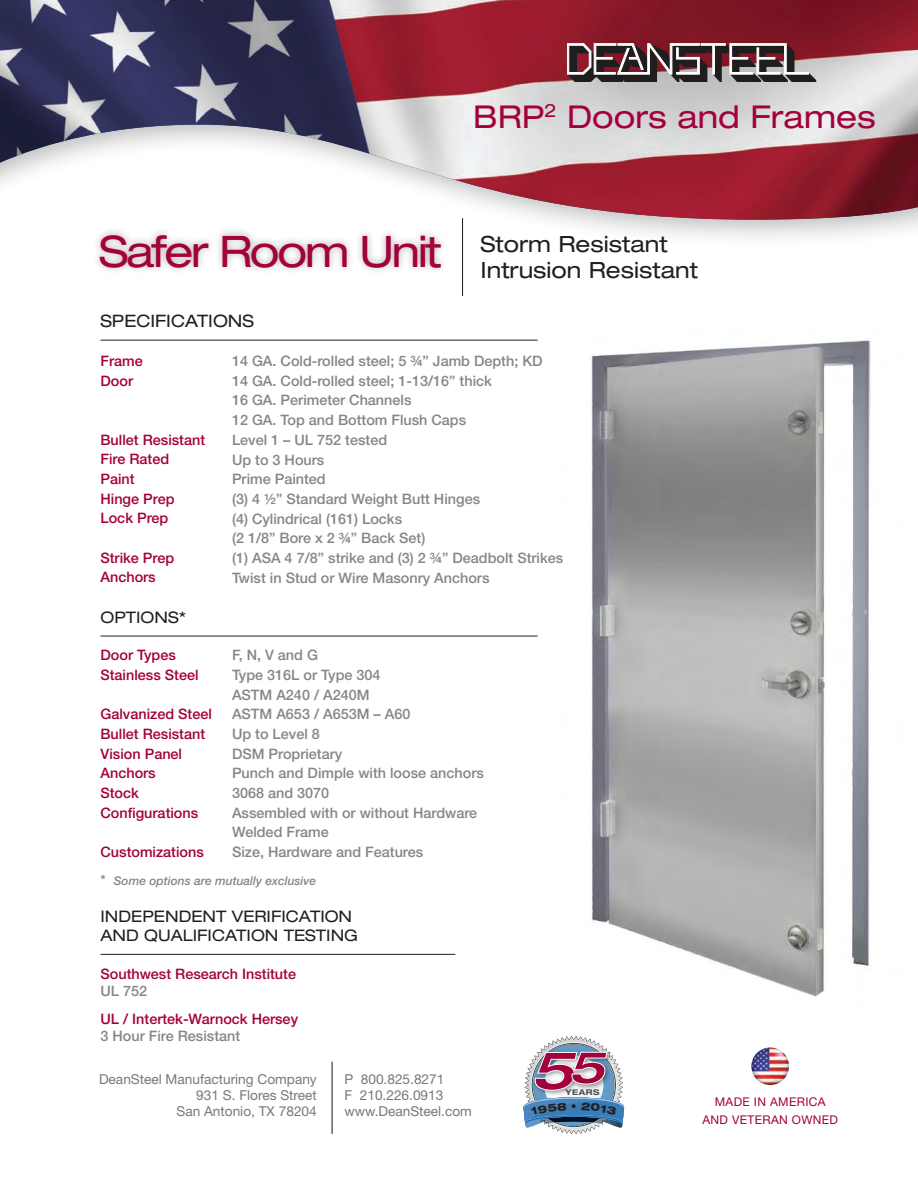
<style>
.page{position:relative;width:918px;height:1188px;background:#fff}
.page>*{position:absolute;margin:0;border:0;box-sizing:border-box;transform-origin:0 0}
.t1{font:expanded 31.5px "Helvetica Neue LT Std";color:#a3013c}
.t2{font:expanded 22.35px/26.8px "Helvetica Neue LT Std";color:#231f20}
.t3{font:expanded 17.1px "Helvetica Neue LT Std";color:#231f20}
.t4{font:expanded 15.9px/19px "Helvetica Neue LT Std";color:#231f20}
.t5{font:500 14.4px/19.6px "Helvetica Neue LT Std";color:#848689}
.t6{font:500 14.4px/19.6px "Helvetica Neue LT Std";color:#a3013c}
.t7{font:13.65px/16.4px "Helvetica Neue LT Std";color:#76787b;text-align:right}
.t8{font:italic 500 12px "Helvetica Neue LT Std";color:#848689}
.t9{font:12px/18px "Helvetica Neue LT Std";letter-spacing:.03em;color:#a3013c;text-align:center}
.t10{font:800 expanded 10.8px "Helvetica Neue LT Std";color:#231f20}
.t11{font:700 expanded 7.95px "Helvetica Neue LT Std";letter-spacing:.07em;color:#4b4c4d}
.s1{font-style:normal;font-size:14.4px}
</style>
<div class="page">
<img style="left:591px;top:340px;width:280px;height:657px">
<div style="left:0;top:0;width:918px;height:250px;background:#231f20;opacity:.3"></div>
<img style="left:0;top:0;width:918px;height:220px">
<img style="left:751px;top:1048px;width:38px;height:37px;border-radius:19px">
<hr style="left:332px;top:1062px;width:1px;height:72px;background:#231f20">
<svg style="left:567px;top:43px;width:249px;height:39px;background:#735e61"></svg>
<hr style="left:100px;top:340px;width:438px;height:1px;background:#231f20">
<hr style="left:100px;top:636px;width:438px;height:1px;background:#231f20">
<hr style="left:100px;top:954px;width:355px;height:1px;background:#231f20">
<hr style="left:462px;top:218px;width:1px;height:78px;background:#231f20">
<div style="left:92px;top:227px;width:357px;height:48px;background:#231f20;opacity:.36"></div>
<svg style="left:523px;top:1036px;width:101px;height:98px"></svg>
<h1 class="t1" style="left:473px;top:97px;width:404px">BRP<sup>2</sup> Doors and Frames</h1>
<h2 class="t2" style="left:99px;top:230px;width:600px;text-indent:381px">Storm Resistant<br><sup>Safer</sup> <sup>Room</sup> <sup>Unit</sup> Intrusion Resistant</h2>
<p class="t3" style="left:100px;top:310px;width:155px">SPECIFICATIONS</p>
<p class="t6" style="left:100px;top:351px;width:44px">Frame<br>Door</p>
<p class="t6" style="left:100px;top:430px;width:106px">Bullet Resistant<br>Fire Rated<br>Paint<br>Hinge Prep<br>Lock Prep</p>
<p class="t6" style="left:100px;top:548px;width:75px">Strike Prep<br>Anchors</p>
<p class="t4" style="left:100px;top:607px;width:13px">options</p>
<p class="t4" style="left:179px;top:607px;width:9px">*</p>
<p class="t5" style="left:232px;top:351px;width:333px">14 GA. Cold-rolled steel; 5 ¾” Jamb Depth; KD<br>14 GA. Cold-rolled steel; 1-13/16” thick<br>16 GA. Perimeter Channels<br>12 GA. Top and Bottom Flush Caps<br>Level 1 – UL 752 tested<br>Up to 3 Hours<br>Prime Painted<br>(3) 4 ½” Standard Weight Butt Hinges<br>(4) Cylindrical (161) Locks<br>(2 1/8” Bore x 2 ¾” Back Set)<br>(1) ASA 4 7/8” strike and (3) 2 ¾” Deadbolt Strikes<br>Twist in Stud or Wire Masonry Anchors</p>
<p class="t5" style="left:232px;top:645px;width:253px">F, N, V and G<br>Type 316L or Type 304<br>ASTM A240 / A240M<br>ASTM A653 / A653M – A60<br>Up to Level 8<br>DSM Proprietary<br>Punch and Dimple with loose anchors<br>3068 and 3070<br>Assembled with or without Hardware<br>Welded Frame<br>Size, Hardware and Features</p>
<p class="t8" style="left:100px;top:874px;width:217px"><span class="s1">*</span> Some options are mutually exclusive</p>
<p class="t6" style="left:100px;top:645px;width:100px">Door Types<br>Stainless Steel</p>
<p class="t6" style="left:100px;top:704px;width:113px">Galvanized Steel<br>Bullet Resistant<br>Vision Panel<br>Anchors<br>Stock<br>Configurations</p>
<p class="t6" style="left:100px;top:842px;width:105px">Customizations</p>
<p class="t4" style="left:100px;top:906px;width:259px">INDEPENDENT VERIFICATION<br>AND QUALIFICATION TESTING</p>
<p class="t6" style="left:100px;top:964px;width:197px">Southwest Research Institute</p>
<p class="t5" style="left:100px;top:981px;width:48px">UL 752</p>
<p class="t6" style="left:100px;top:1009px;width:199px">UL / Intertek-Warnock Hersey</p>
<p class="t5" style="left:100px;top:1026px;width:141px">3 Hour Fire Resistant</p>
<p class="t7" style="left:99px;top:1070px;width:219px">DeanSteel Manufacturing Company<br>931 S. Flores Street<br>San Antonio, TX 78204</p>
<p class="t7" style="left:344px;top:1070px;width:129px;text-align:left">P 800.825.8271<br>F 210.226.0913 www.DeanSteel.com</p>
<p class="t11" style="left:565px;top:1087px;width:36px">YEARS</p>
<p class="t10" style="left:571px;top:1099px;width:7px">•</p>
<p class="t9" style="left:702px;top:1093px;width:137px">MADE IN AMERICA<br>AND VETERAN OWNED</p>
</div>
